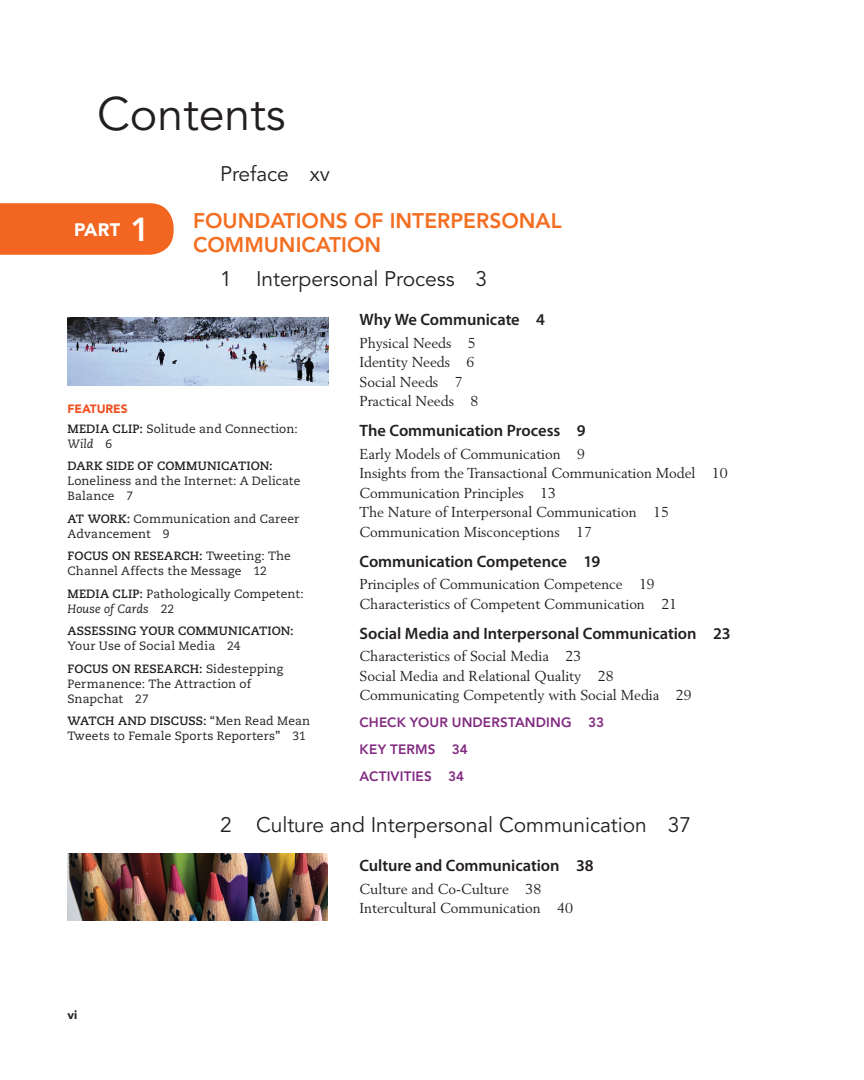
<style>
.page{position:relative;width:864px;height:1080px;background:#fff}
.page>*{position:absolute;margin:0;border:0;box-sizing:border-box;transform-origin:0 0}
.FMCT_CONT{font:46.5px "Avenir LT Std";color:#231f20}
.CONT2{font:21px "Avenir LT Std";letter-spacing:-.005em;color:#231f20}
.CONT1_part1{font:800 21px/24px "Avenir LT Std";color:#f36e21}
.t1{font:900 18px "Avenir LT Std";color:#fff}
.CONT3{font:600 16.5px "Myriad Pro";letter-spacing:-.005em;color:#231f20}
.CONT4{font:14.25px "Berling LT Std";letter-spacing:-.005em;color:#231f20}
.CONT5{font:800 13.5px "Avenir LT Std";letter-spacing:.01em;color:#822a81}
.CONT5_last{font:800 13.5px "Avenir LT Std";letter-spacing:.01em;color:#822a81}
.CONT_FT_FT2{font:12px/15px "Caecilia LT Std";letter-spacing:.01em;color:#231f20}
.CONT_FT_FT2-2{font:700 12px/15px "Caecilia LT Std";letter-spacing:.01em;color:#231f20}
.CONT_FT_FT1{font:900 12px "Avenir LT Std";letter-spacing:-.005em;color:#f15122}
.df{font:900 12px "Avenir LT Std";color:#231f20}
.s1{font-weight:800;font-size:33px}
.s2{font-weight:700}
.s3{font-style:italic}
.s4{font-weight:400}
</style>
<div class="page">
<img style="left:68px;top:853px;width:260px;height:68px">
<div style="left:0;top:203px;width:174px;height:52px;background:#f36621"></div>
<img style="left:68px;top:318px;width:260px;height:67px">
<p class="FMCT_CONT" style="left:97px;top:87px;width:190px">Contents</p>
<p class="CONT2" style="left:220px;top:162px;width:111px">Preface xv</p>
<p class="CONT1_part1" style="left:193px;top:209px;width:370px">FOUNDATIONS OF INTERPERSONAL<br>COMMUNICATION</p>
<p class="CONT2" style="left:220px;top:267px;width:269px">1 Interpersonal Process 3</p>
<p class="CONT3" style="left:360px;top:311px;width:187px">Why We Communicate 4</p>
<p class="CONT4" style="left:360px;top:334px;width:118px">Physical Needs 5</p>
<p class="CONT4" style="left:360px;top:354px;width:116px">Identity Needs 6</p>
<p class="CONT4" style="left:360px;top:373px;width:105px">Social Needs 7</p>
<p class="CONT4" style="left:360px;top:393px;width:120px">Practical Needs 8</p>
<p class="CONT3" style="left:360px;top:422px;width:228px">The Communication Process 9</p>
<p class="CONT4" style="left:360px;top:445px;width:227px">Early Models of Communication 9</p>
<p class="CONT4" style="left:360px;top:465px;width:370px">Insights from the Transactional Communication Model 10</p>
<p class="CONT4" style="left:360px;top:484px;width:198px">Communication Principles 13</p>
<p class="CONT4" style="left:360px;top:504px;width:311px">The Nature of Interpersonal Communication 15</p>
<p class="CONT4" style="left:360px;top:523px;width:234px">Communication Misconceptions 17</p>
<p class="CONT3" style="left:360px;top:552px;width:242px">Communication Competence 19</p>
<p class="CONT4" style="left:360px;top:576px;width:297px">Principles of Communication Competence 19</p>
<p class="CONT4" style="left:360px;top:595px;width:319px">Characteristics of Competent Communication 21</p>
<p class="CONT3" style="left:360px;top:624px;width:373px">Social Media and Interpersonal Communication 23</p>
<p class="CONT4" style="left:360px;top:648px;width:223px">Characteristics of Social Media 23</p>
<p class="CONT4" style="left:360px;top:667px;width:256px">Social Media and Relational Quality 28</p>
<p class="CONT4" style="left:360px;top:687px;width:334px">Communicating Competently with Social Media 29</p>
<p class="CONT5" style="left:360px;top:715px;width:246px">CHECK YOUR UNDERSTANDING 33</p>
<p class="CONT5" style="left:360px;top:742px;width:110px">KEY TERMS 34</p>
<p class="CONT5_last" style="left:360px;top:769px;width:106px">ACTIVITIES 34</p>
<p class="CONT2" style="left:220px;top:813px;width:473px">2 Culture and Interpersonal Communication 37</p>
<p class="CONT3" style="left:360px;top:857px;width:236px">Culture and Communication 38</p>
<p class="CONT4" style="left:360px;top:880px;width:183px">Culture and Co-Culture 38</p>
<p class="CONT4" style="left:360px;top:900px;width:215px">Intercultural Communication 40</p>
<p class="t1" style="left:74px;top:219px;width:77px">PART <span class="s1">1</span></p>
<p class="CONT_FT_FT1" style="left:68px;top:402px;width:62px">FEATURES</p>
<p class="CONT_FT_FT2" style="left:68px;top:421px;width:232px"><span class="s2">MEDIA CLIP:</span> Solitude and Connection:<br><span class="s3">Wild</span> 6</p>
<p class="CONT_FT_FT2" style="left:68px;top:459px;width:234px"><span class="s2">DARK SIDE OF COMMUNICATION:<br></span>Loneliness and the Internet: A Delicate<br>Balance 7</p>
<p class="CONT_FT_FT2" style="left:68px;top:511px;width:233px"><span class="s2">AT WORK:</span> Communication and Career<br>Advancement 9</p>
<p class="CONT_FT_FT2" style="left:68px;top:549px;width:225px"><span class="s2">FOCUS ON RESEARCH:</span> Tweeting: The<br>Channel Affects the Message 12</p>
<p class="CONT_FT_FT2" style="left:68px;top:586px;width:238px"><span class="s2">MEDIA CLIP:</span> Pathologically Competent:<br><span class="s3">House of Cards</span> 22</p>
<p class="CONT_FT_FT2-2" style="left:68px;top:624px;width:228px">ASSESSING YOUR COMMUNICATION:<br><span class="s4">Your Use of Social Media 24</span></p>
<p class="CONT_FT_FT2" style="left:68px;top:661px;width:217px"><span class="s2">FOCUS ON RESEARCH:</span> Sidestepping<br>Permanence: The Attraction of<br>Snapchat 27</p>
<p class="CONT_FT_FT2" style="left:68px;top:714px;width:244px"><span class="s2">WATCH AND DISCUSS:</span> “Men Read Mean<br>Tweets to Female Sports Reporters” 31</p>
<p class="df" style="left:68px;top:1007px;width:11px">vi</p>
</div>
